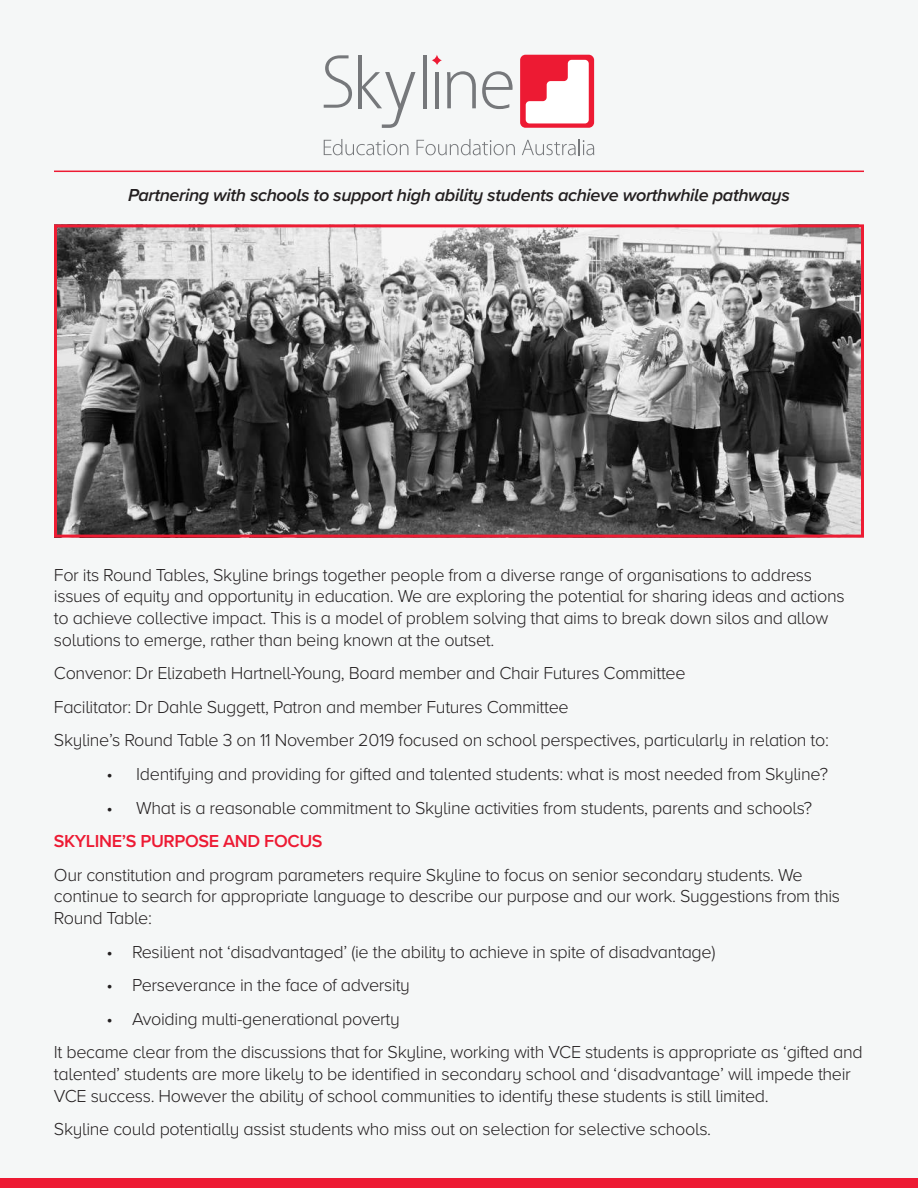
<style>
.page{position:relative;width:918px;height:1188px;background:#f5f7f7}
.page>*{position:absolute;margin:0;border:0;box-sizing:border-box;transform-origin:0 0}
.t1{font:300 18px/21.6px "Proxima Nova A";letter-spacing:-.02em;color:#231f20}
.t2{font:italic 600 18px "Proxima Nova A";letter-spacing:-.02em;color:#231f20}
.t3{font:600 18px "Proxima Nova A";letter-spacing:-.02em;color:#ed1a33}
</style>
<div class="page">
<div style="left:0;top:1178px;width:918px;height:10px;background:#ed1a33"></div>
<hr style="left:423px;top:55px;width:3px;height:53px;background:#76787b">
<hr style="left:358px;top:55px;width:4px;height:53px;background:#76787b">
<hr style="left:435px;top:72px;width:4px;height:36px;background:#76787b">
<svg style="left:447px;top:71px;width:29px;height:37px"></svg>
<svg style="left:482px;top:71px;width:31px;height:38px"></svg>
<svg style="left:324px;top:139px;width:84px;height:16px"></svg>
<svg style="left:417px;top:139px;width:98px;height:16px"></svg>
<svg style="left:522px;top:139px;width:72px;height:16px"></svg>
<svg style="left:361px;top:72px;width:54px;height:56px"></svg>
<svg style="left:324px;top:55px;width:28px;height:53px"></svg>
<svg style="left:432px;top:55px;width:10px;height:10px"></svg>
<div style="left:520px;top:55px;width:74px;height:73px;background:#ed1a33;border-radius:5px"></div>
<svg style="left:526px;top:60px;width:63px;height:63px"></svg>
<hr style="left:54px;top:171px;width:810px;height:1px;background:#ed1a33">
<img style="left:58px;top:228px;width:802px;height:306px">
<div style="left:54px;top:224px;width:810px;height:314px;border:3px solid #ed1c33"></div>
<p class="t2" style="left:128px;top:182px;width:663px">Partnering with schools to support high ability students achieve worthwhile pathways</p>
<p class="t1" style="left:54px;top:563px;width:792px">For its Round Tables, Skyline brings together people from a diverse range of organisations to address issues of equity and opportunity in education. We are exploring the potential for sharing ideas and actions to achieve collective impact. This is a model of problem solving that aims to break down silos and allow solutions to emerge, rather than being known at the outset.</p>
<p class="t1" style="left:54px;top:661px;width:633px">Convenor: Dr Elizabeth Hartnell-Young, Board member and Chair Futures Committee</p>
<p class="t1" style="left:54px;top:695px;width:516px">Facilitator: Dr Dahle Suggett, Patron and member Futures Committee</p>
<p class="t1" style="left:54px;top:729px;width:777px">Skyline’s Round Table 3 on 11 November 2019 focused on school perspectives, particularly in relation to:</p>
<p class="t1" style="left:107px;top:762px;width:723px">• Identifying and providing for gifted and talented students: what is most needed from Skyline?</p>
<p class="t1" style="left:107px;top:796px;width:707px">• What is a reasonable commitment to Skyline activities from students, parents and schools?</p>
<p class="t3" style="left:54px;top:828px;width:270px">SKYLINE’S PURPOSE AND FOCUS</p>
<p class="t1" style="left:54px;top:863px;width:788px">Our constitution and program parameters require Skyline to focus on senior secondary students. We continue to search for appropriate language to describe our purpose and our work. Suggestions from this<br>Round Table:</p>
<p class="t1" style="left:107px;top:940px;width:610px">• Resilient not ‘disadvantaged’ (ie the ability to achieve in spite of disadvantage)</p>
<p class="t1" style="left:107px;top:973px;width:305px">• Perseverance in the face of adversity</p>
<p class="t1" style="left:107px;top:1007px;width:295px">• Avoiding multi-generational poverty</p>
<p class="t1" style="left:54px;top:1041px;width:810px">It became clear from the discussions that for Skyline, working with VCE students is appropriate as ‘gifted and talented’ students are more likely to be identified in secondary school and ‘disadvantage’ will impede their<br>VCE success. However the ability of school communities to identify these students is still limited.</p>
<p class="t1" style="left:54px;top:1117px;width:659px">Skyline could potentially assist students who miss out on selection for selective schools.</p>
</div>
